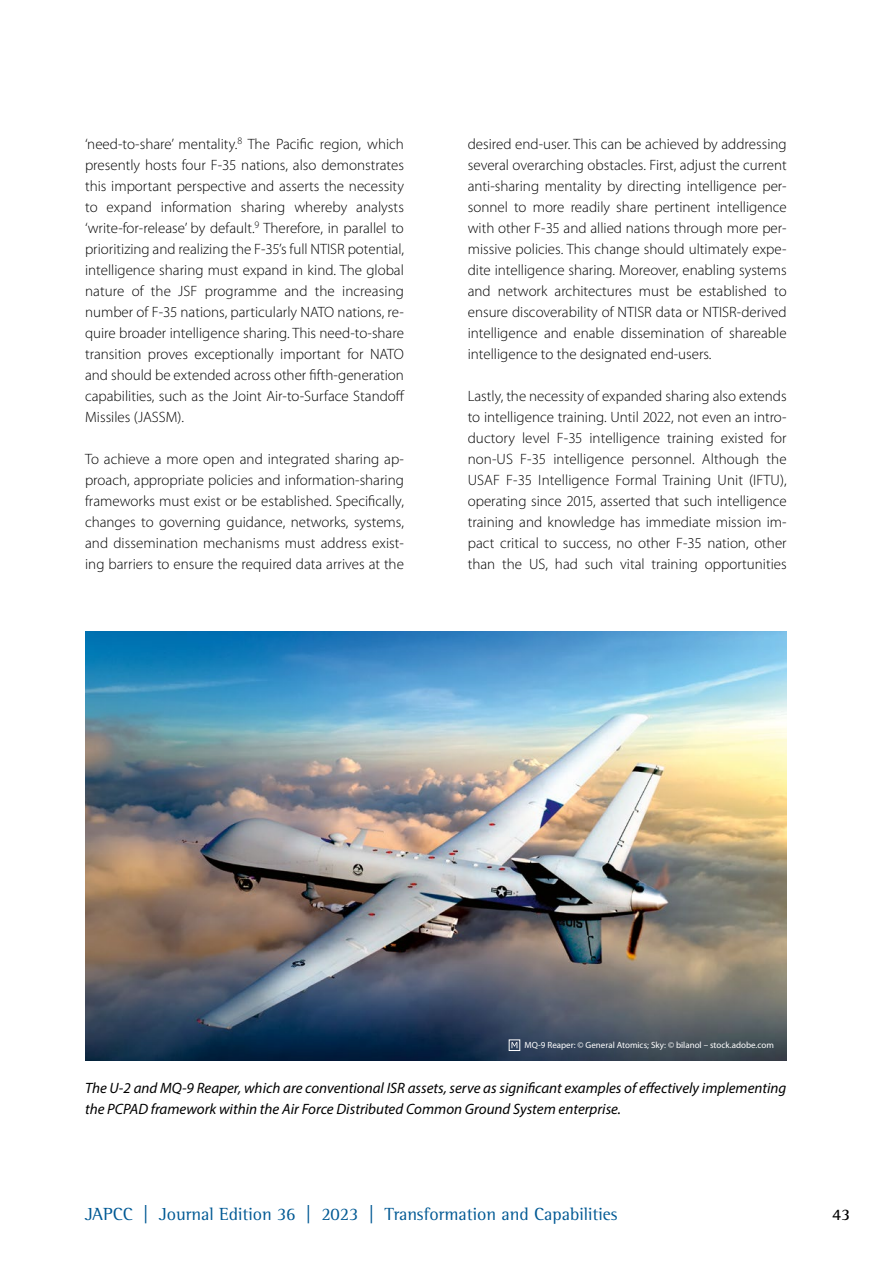
<style>
.page{position:relative;width:893px;height:1263px;background:#fff}
.page>*{position:absolute;margin:0;border:0;box-sizing:border-box;transform-origin:0 0}
.t1{font:18px "Rotis Semi Serif Pro";color:#005994}
.t2{font:700 16.5px "Rotis Semi Serif Pro";color:#000}
.t3{font:300 15px/21px "Myriad Pro";color:#000;text-align:justify}
.t4{font:italic 15px/21px "Myriad Pro";color:#000}
.t5{font:9px "Myriad Pro";color:#fff}
</style>
<div class="page">
<img style="left:85px;top:632px;width:702px;height:429px">
<div style="left:509px;top:1039px;width:11px;height:12px;border:1px solid #fff"></div>
<svg style="left:511px;top:1042px;width:6px;height:6px"></svg>
<p class="t3" style="left:85px;top:133px;width:321px">‘need-to-share’ mentality.<sup>8</sup> The Pacific region, which presently hosts four F-35 nations, also demonstrates this important perspective and asserts the necessity to expand information sharing whereby analysts ‘write-for-release’ by default.<sup>9</sup> Therefore, in parallel to prioritizing and realizing the F-35’s full NTISR potential, intelligence sharing must expand in kind. The global nature of the JSF programme and the increasing number of F-35 nations, particularly NATO nations, re&shy;quire broader intelligence sharing. This need-to-share transition proves exceptionally important for NATO and should be extended across other fifth-generation capabilities, such as the Joint Air-to-Surface Standoff Missiles (JASSM).</p>
<p class="t3" style="left:85px;top:448px;width:320px">To achieve a more open and integrated sharing ap&shy;proach, appropriate policies and information-sharing frameworks must exist or be established. Specifically, changes to governing guidance, networks, systems, and dissemination mechanisms must address exist&shy;ing barriers to ensure the required data arrives at the</p>
<p class="t3" style="left:468px;top:133px;width:320px">desired end-user. This can be achieved by addressing several overarching obstacles. First, adjust the current anti-sharing mentality by directing intelligence per&shy;sonnel to more readily share pertinent intelligence with other F-35 and allied nations through more per&shy;missive policies. This change should ultimately expe&shy;dite intelligence sharing. Moreover, enabling systems and network architectures must be established to ensure discoverability of NTISR data or NTISR-derived intelligence and enable dissemination of shareable intelligence to the designated end-users.</p>
<p class="t3" style="left:468px;top:385px;width:320px">Lastly, the necessity of expanded sharing also extends to intelligence training. Until 2022, not even an intro&shy;ductory level F-35 intelligence training existed for non-US F-35 intelligence personnel. Although the USAF F-35 Intelligence Formal Training Unit (IFTU), operating since 2015, asserted that such intelligence training and knowledge has immediate mission im&shy;pact critical to success, no other F-35 nation, other than the US, had such vital training opportunities</p>
<p class="t5" style="left:525px;top:1039px;width:251px">MQ-9 Reaper: © General Atomics; Sky: © bilanol – stock.adobe.com</p>
<p class="t4" style="left:85px;top:1077px;width:703px">The U-2 and MQ-9 Reaper, which are conventional ISR assets, serve as significant examples of effectively implementing the PCPAD framework within the Air Force Distributed Common Ground System enterprise.</p>
<p class="t1" style="left:85px;top:1203px;width:534px">JAPCC | Journal Edition 36 | 2023 | Transformation and Capabilities</p>
<p class="t2" style="left:832px;top:1204px;width:20px">43</p>
</div>
